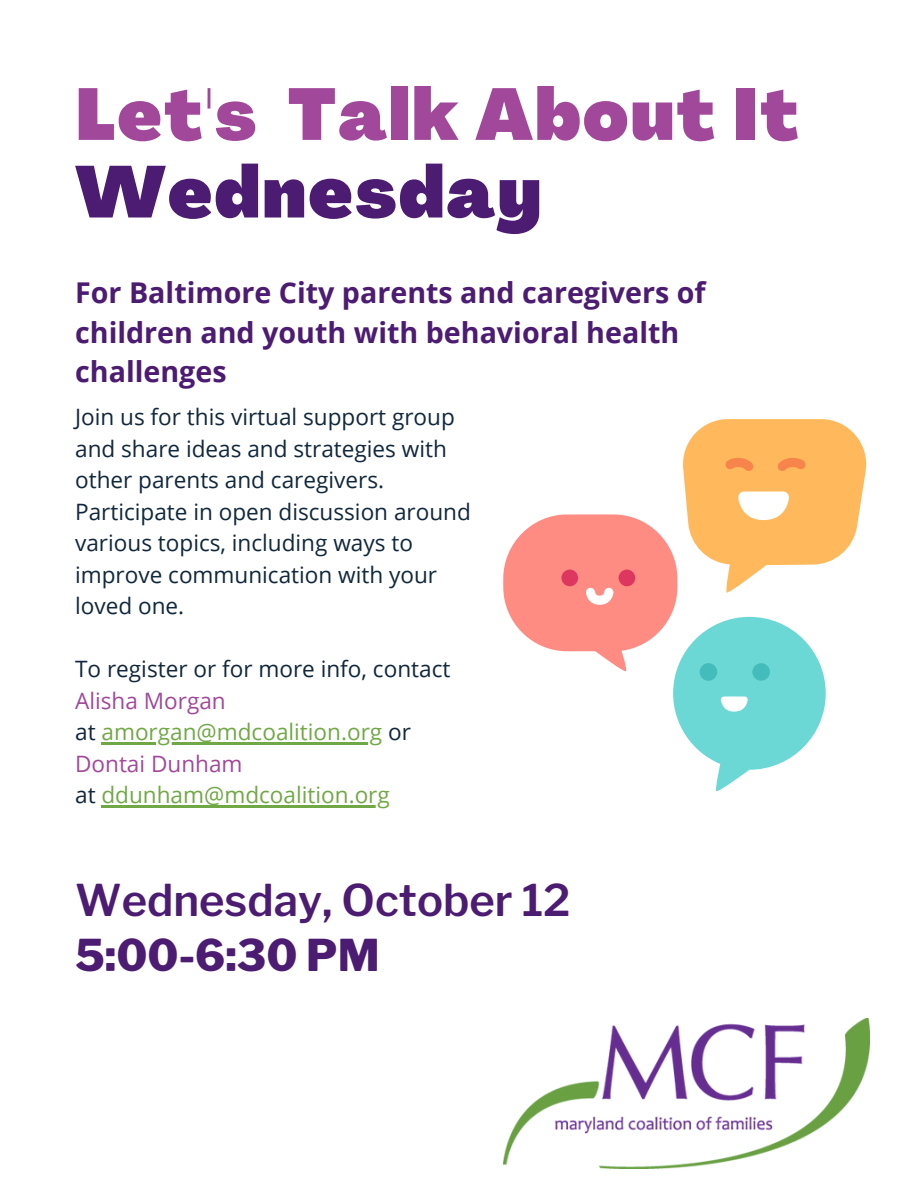
<style>
.page{position:relative;width:918px;height:1188px;background:#fff}
.page>*{position:absolute;margin:0;border:0;box-sizing:border-box;transform-origin:0 0}
.t1{font:900 71.85px "Agrandir";letter-spacing:.03em;color:#a1489b}
.t2{font:900 71.85px "Agrandir";letter-spacing:.03em;color:#4c1b72}
.t3{font:600 43.5px "Libre Franklin";color:#4c1b72}
.t4{font:800 43.5px "Libre Franklin";color:#4c1b72}
.t5{font:700 28.65px/39.3px "Open Sans";color:#4c1b72}
.t6{font:22.5px/31.5px "Open Sans";color:#11273b}
.t7{font:22.5px/31.5px "Open Sans";color:#71a846}
.s1{color:#a1489b}
.s2{color:#11273b}
</style>
<div class="page">
<img style="left:503px;top:1019px;width:367px;height:149px">
<svg style="left:503px;top:419px;width:364px;height:373px"></svg>
<hr style="left:101px;top:743px;width:281px;height:2px;background:#71a846">
<hr style="left:101px;top:806px;width:289px;height:2px;background:#71a846">
<h1 class="t1" style="left:75px;top:86px;width:726px">Let's Talk About It</h1>
<h1 class="t2" style="left:75px;top:164px;width:468px">Wednesday</h1>
<p class="t5" style="left:75px;top:273px;width:632px">For Baltimore City parents and caregivers of children and youth with behavioral health challenges</p>
<p class="t6" style="left:75px;top:401px;width:397px">Join us for this virtual support group and share ideas and strategies with other parents and caregivers.<br>Participate in open discussion around various topics, including ways to improve communication with your loved one.</p>
<p class="t6" style="left:75px;top:653px;width:377px">To register or for more info, contact</p>
<p class="t7" style="left:75px;top:684px;width:337px"><span class="s1">Alisha Morgan<br></span><span class="s2">at</span> amorgan@mdcoalition.org <span class="s2">or<br></span><span class="s1">Dontai Dunham<br></span><span class="s2">at</span> ddunham@mdcoalition.org</p>
<h2 class="t3" style="left:75px;top:874px;width:497px">Wednesday, October 12</h2>
<h2 class="t4" style="left:75px;top:929px;width:306px">5:00-6:30 PM</h2>
</div>
